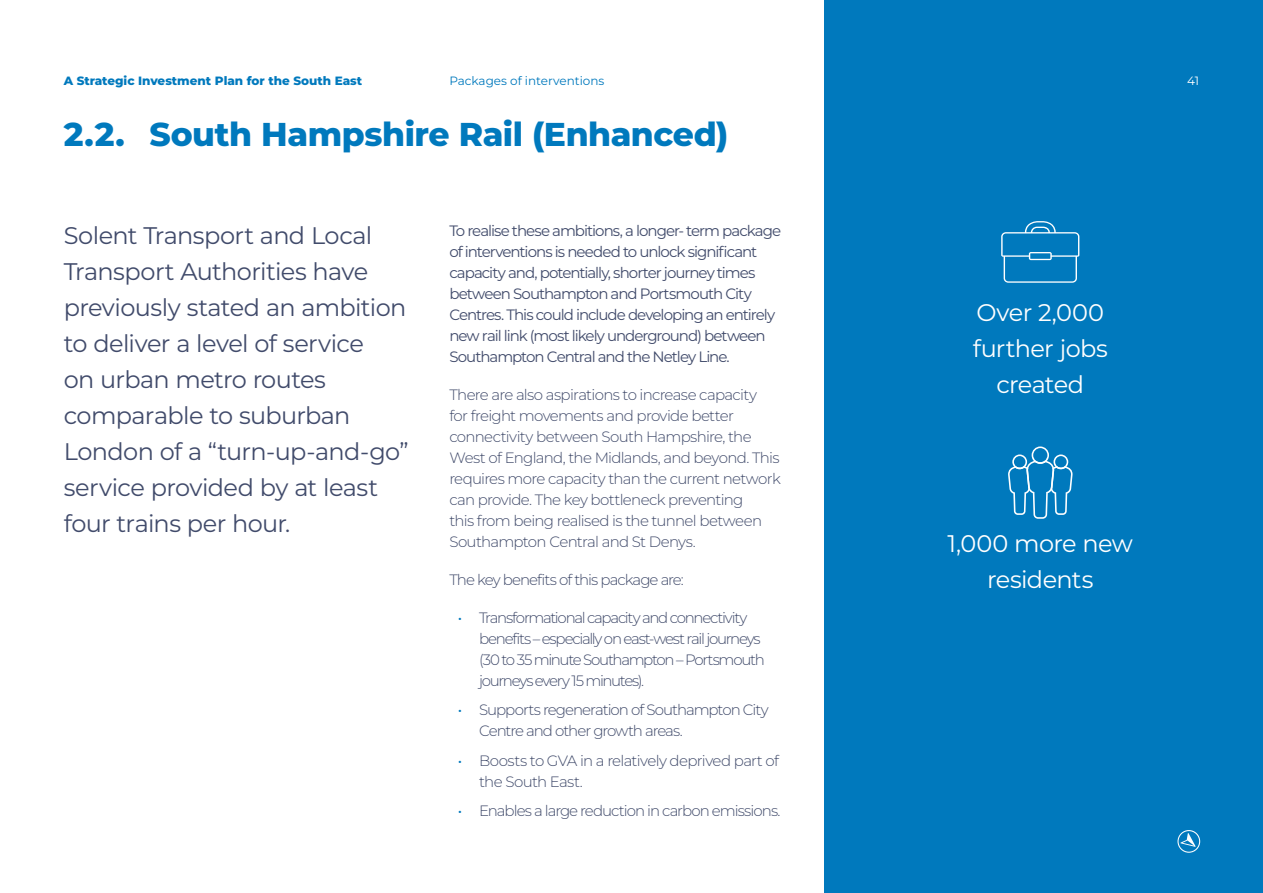
<style>
.page{position:relative;width:1263px;height:893px;background:#fff}
.page>*{position:absolute;margin:0;border:0;box-sizing:border-box;transform-origin:0 0}
.t1{font:800 33px "Montserrat";letter-spacing:-.015em;color:#0079bd}
.Pullout_16pt{font:24px/36px "Montserrat";letter-spacing:-.025em;color:#414b6b}
.Pullout_16pt-2{font:24px/36px "Montserrat";letter-spacing:-.025em;color:#fff;text-align:center}
.Body_10pt{font:300 15px/21px "Montserrat";letter-spacing:-.055em;color:#414b6b}
.Pullout_16pt-3{font:15px/21px "Montserrat";letter-spacing:-.065em;color:#414b6b}
.Body_10pt-2{font:300 15px/21px "Montserrat";letter-spacing:-.085em;color:#414b6b}
.t2{font:800 12px "Montserrat";color:#0079bd}
.t3{font:12px "Montserrat";color:#0079bd}
.t4{font:12px "Montserrat";color:#fff}
.s1{font-weight:400;color:#0079bd}
</style>
<div class="page">
<div style="left:824px;top:0;width:439px;height:893px;background:#0079bd"></div>
<svg style="left:1177px;top:830px;width:23px;height:23px"></svg>
<svg style="left:1001px;top:221px;width:78px;height:62px"></svg>
<svg style="left:1008px;top:446px;width:64px;height:73px"></svg>
<p class="t2" style="left:64px;top:73px;width:300px">A Strategic Investment Plan for the South East</p>
<p class="t3" style="left:449px;top:73px;width:157px">Packages of interventions</p>
<p class="t4" style="left:1187px;top:73px;width:13px">41</p>
<p class="t1" style="left:64px;top:112px;width:666px">2.2. South Hampshire Rail (Enhanced)</p>
<p class="Pullout_16pt" style="left:64px;top:217px;width:346px">Solent Transport and Local<br>Transport Authorities have previously stated an ambition to deliver a level of service<br>on urban metro routes comparable to suburban<br>London of a “turn-up-and-go” service provided by at least four trains per hour.</p>
<p class="Pullout_16pt-3" style="left:449px;top:219px;width:333px">To realise these ambitions, a longer- term package of interventions is needed to unlock significant capacity and, potentially, shorter journey times between Southampton and Portsmouth City Centres. This could include developing an entirely new rail link (most likely underground) between Southampton Central and the Netley Line.</p>
<p class="Body_10pt" style="left:449px;top:383px;width:333px">There are also aspirations to increase capacity<br>for freight movements and provide better connectivity between South Hampshire, the West of England, the Midlands, and beyond. This requires more capacity than the current network can provide. The key bottleneck preventing<br>this from being realised is the tunnel between Southampton Central and St Denys.</p>
<p class="Body_10pt" style="left:449px;top:568px;width:236px">The key benefits of this package are:</p>
<p class="Body_10pt-2" style="left:479px;top:606px;width:287px;text-indent:-21px"><span class="s1">•</span> Transformational capacity and connectivity benefits – especially on east-west rail journeys (30 to 35 minute Southampton – Portsmouth journeys every 15 minutes).</p>
<p class="Body_10pt" style="left:479px;top:699px;width:291px;text-indent:-21px"><span class="s1">•</span> Supports regeneration of Southampton City<br>Centre and other growth areas.</p>
<p class="Body_10pt" style="left:479px;top:749px;width:301px;text-indent:-21px"><span class="s1">•</span> Boosts to GVA in a relatively deprived part of the South East.</p>
<p class="Body_10pt" style="left:458px;top:800px;width:324px"><span class="s1">•</span> Enables a large reduction in carbon emissions.</p>
<p class="Pullout_16pt-2" style="left:973px;top:294px;width:136px">Over 2,000 further jobs created</p>
<p class="Pullout_16pt-2" style="left:947px;top:525px;width:187px">1,000 more new residents</p>
</div>
